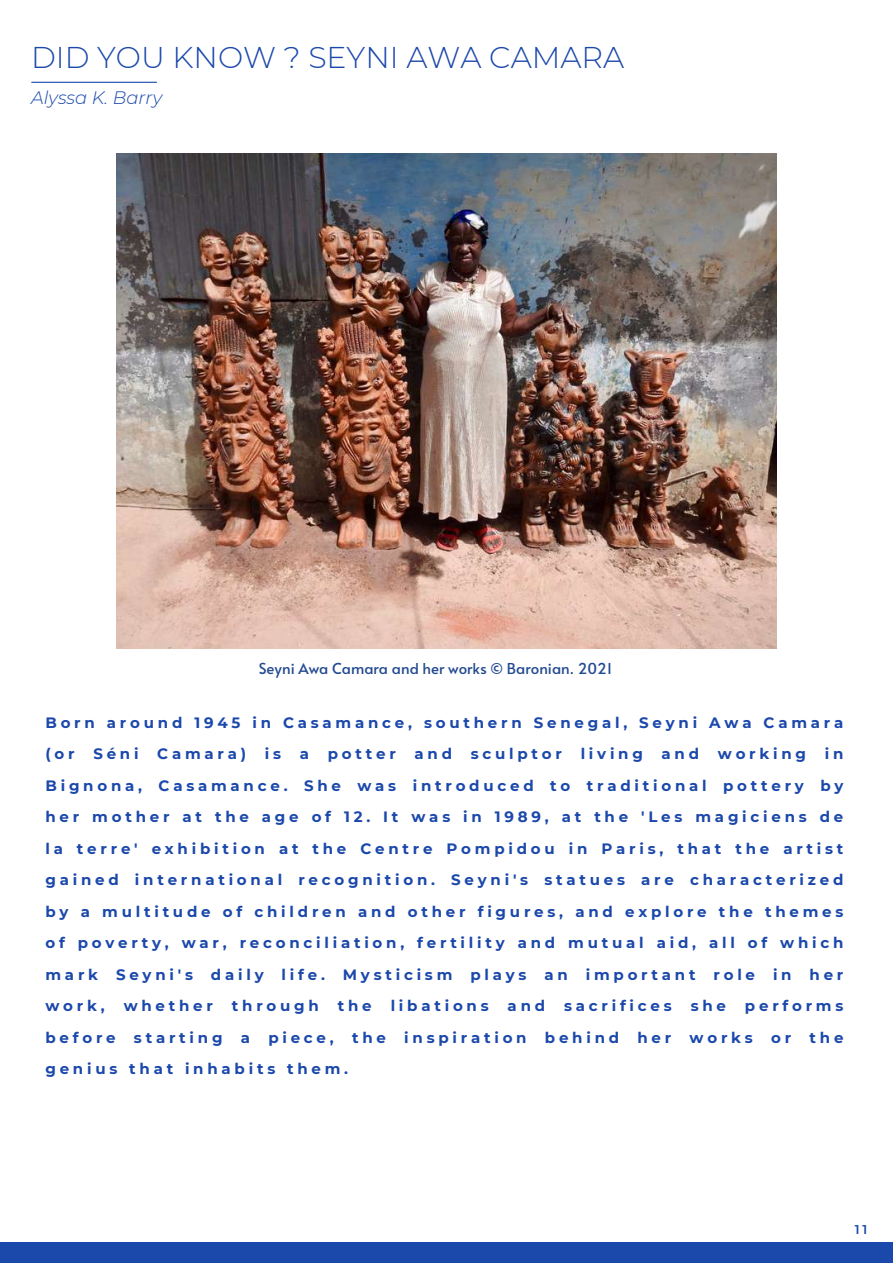
<style>
.page{position:relative;width:893px;height:1264px;background:#fff}
.page>*{position:absolute;margin:0;border:0;box-sizing:border-box;transform-origin:0 0}
.t1{font:300 30px "Montserrat";color:#1b48ab}
.t2{font:italic 300 18px "Montserrat";color:#1b48ab}
.t3{font:700 15px/31.5px "Montserrat";letter-spacing:.25em;color:#1b48ab;text-align:justify}
.t4{font:15px "Alata";color:#234a90}
.t5{font:600 12.75px "Montserrat";color:#1b48ab}
</style>
<div class="page">
<div style="left:0;top:1242px;width:892px;height:20px;background:#1b48ab"></div>
<hr style="left:32px;top:82px;width:124px;height:1px;background:#1b48ab">
<img style="left:116px;top:153px;width:660px;height:495px">
<h1 class="t1" style="left:31px;top:39px;width:594px">DID YOU KNOW ? SEYNI AWA CAMARA</h1>
<p class="t2" style="left:31px;top:87px;width:133px">Alyssa K. Barry</p>
<p class="t4" style="left:259px;top:657px;width:355px">Seyni Awa Camara and her works © Baronian. 2021</p>
<p class="t3" style="left:45px;top:706px;width:799px">Born around 1945 in Casamance, southern Senegal, Seyni Awa Camara (or Séni Camara) is a potter and sculptor living and working in Bignona, Casamance. She was introduced to traditional pottery by her mother at the age of 12. It was in 1989, at the 'Les magiciens de la terre' exhibition at the Centre Pompidou in Paris, that the artist gained international recognition. Seyni's statues are characterized by a multitude of children and other figures, and explore the themes of poverty, war, reconciliation, fertility and mutual aid, all of which mark Seyni's daily life. Mysticism plays an important role in her work,</p>
<p class="t3" style="left:124px;top:990px;width:91px">whether</p>
<p class="t3" style="left:232px;top:990px;width:88px">through</p>
<p class="t3" style="left:338px;top:990px;width:35px">the</p>
<p class="t3" style="left:390px;top:990px;width:99px">libations</p>
<p class="t3" style="left:507px;top:990px;width:39px">and</p>
<p class="t3" style="left:564px;top:990px;width:109px">sacrifices</p>
<p class="t3" style="left:690px;top:990px;width:37px">she</p>
<p class="t3" style="left:45px;top:990px;width:799px;text-indent:699px">performs before starting a piece, the inspiration behind her works or the genius that inhabits them.</p>
<p class="t5" style="left:854px;top:1221px;width:14px">11</p>
</div>
